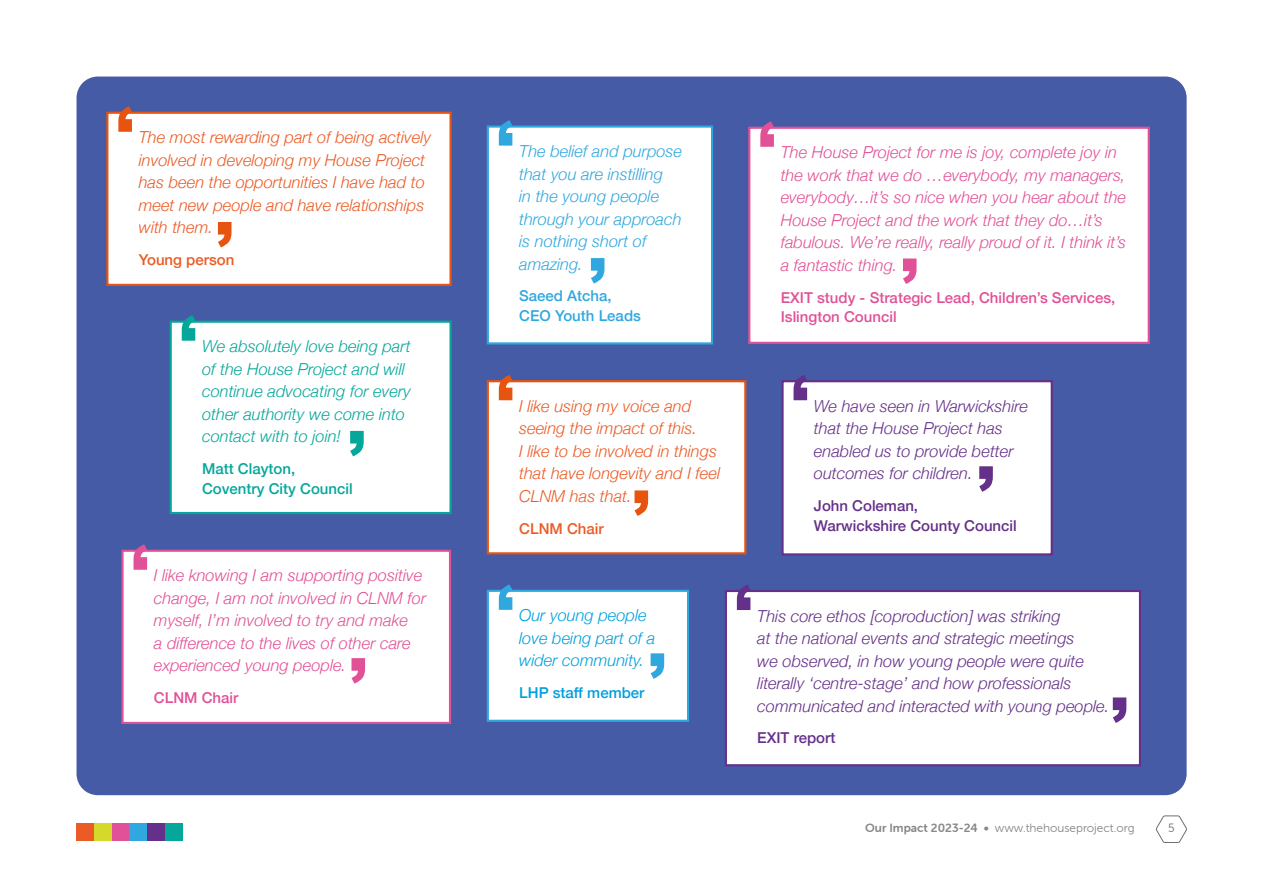
<style>
.page{position:relative;width:1263px;height:893px;background:#fff}
.page>*{position:absolute;margin:0;border:0;box-sizing:border-box;transform-origin:0 0}
.t1{font:italic 300 16.5px/22.5px "Helvetica Neue";color:#e15197}
.t2{font:italic 300 16.5px/22.5px "Helvetica Neue";color:#653089}
.t3{font:italic 300 16.5px/22.5px "Helvetica Neue";color:#eb5b25}
.t4{font:italic 300 16.5px/22.5px "Helvetica Neue";color:#05a79b}
.t5{font:italic 300 16.5px/22.5px "Helvetica Neue";color:#30a8df}
.t6{font:italic 300 16.5px/22.5px "Helvetica Neue";color:#009fdd}
.t7{font:500 15px/19.5px "Helvetica Neue";color:#e15197}
.t8{font:500 15px/19.5px "Helvetica Neue";color:#653089}
.t9{font:500 15px/19.5px "Helvetica Neue";color:#05a79b}
.t10{font:500 15px/19.5px "Helvetica Neue";color:#30a8df}
.t11{font:500 15px "Helvetica Neue";color:#eb5b25}
.t12{font:500 15px "Helvetica Neue";color:#009fdd}
.t13{font:12px "Museo Sans Rounded 300";color:#878787}
.t14{font:12px "Museo Sans Rounded 300";color:#706f6f}
.s1{font-family:"Museo Sans Rounded 700"}
</style>
<div class="page">
<svg style="left:1156px;top:816px;width:31px;height:27px"></svg>
<div style="left:77px;top:823px;width:17px;height:18px;background:#eb5b25"></div>
<div style="left:94px;top:823px;width:18px;height:18px;background:#d5da2a"></div>
<div style="left:112px;top:823px;width:18px;height:18px;background:#e15197"></div>
<div style="left:130px;top:823px;width:17px;height:18px;background:#30a8df"></div>
<div style="left:147px;top:823px;width:18px;height:18px;background:#653089"></div>
<div style="left:165px;top:823px;width:18px;height:18px;background:#05a79b"></div>
<div style="left:77px;top:77px;width:1109px;height:718px;background:#465ba6;border-radius:21px"></div>
<div style="left:106px;top:112px;width:346px;height:174px;background:#fff;border:2px solid #e6540f"></div>
<svg style="left:118px;top:106px;width:14px;height:26px"></svg>
<svg style="left:218px;top:222px;width:13px;height:25px"></svg>
<div style="left:487px;top:380px;width:259px;height:174px;background:#fff;border:2px solid #e6540f"></div>
<svg style="left:499px;top:375px;width:13px;height:25px"></svg>
<svg style="left:634px;top:490px;width:14px;height:26px"></svg>
<div style="left:170px;top:321px;width:282px;height:193px;background:#fff;border:2px solid #05a79b"></div>
<svg style="left:182px;top:315px;width:13px;height:26px"></svg>
<svg style="left:350px;top:431px;width:14px;height:25px"></svg>
<div style="left:748px;top:127px;width:402px;height:217px;background:#fff;border:2px solid #e15197"></div>
<svg style="left:760px;top:121px;width:14px;height:26px"></svg>
<svg style="left:903px;top:258px;width:13px;height:26px"></svg>
<div style="left:725px;top:590px;width:416px;height:176px;background:#fff;border:2px solid #653089"></div>
<svg style="left:737px;top:585px;width:13px;height:25px"></svg>
<svg style="left:1113px;top:697px;width:13px;height:26px"></svg>
<div style="left:121px;top:550px;width:330px;height:174px;background:#fff;border:2px solid #e15197"></div>
<svg style="left:134px;top:544px;width:13px;height:26px"></svg>
<svg style="left:351px;top:658px;width:14px;height:26px"></svg>
<div style="left:487px;top:125px;width:226px;height:219px;background:#fff;border:2px solid #30a8df"></div>
<svg style="left:499px;top:120px;width:13px;height:26px"></svg>
<svg style="left:591px;top:258px;width:13px;height:26px"></svg>
<div style="left:781px;top:380px;width:272px;height:175px;background:#fff;border:2px solid #653089"></div>
<svg style="left:793px;top:375px;width:14px;height:25px"></svg>
<svg style="left:979px;top:466px;width:14px;height:26px"></svg>
<div style="left:487px;top:590px;width:202px;height:132px;background:#fff;border:2px solid #30a8df"></div>
<svg style="left:499px;top:584px;width:13px;height:26px"></svg>
<svg style="left:651px;top:653px;width:13px;height:26px"></svg>
<p class="t3" style="left:139px;top:125px;width:294px">The most rewarding part of being actively involved in developing my House Project has been the opportunities I have had to meet new people and have relationships with them.</p>
<p class="t11" style="left:139px;top:248px;width:97px">Young person</p>
<p class="t4" style="left:202px;top:334px;width:210px">We absolutely love being part of the House Project and will continue advocating for every other authority we come into contact with to join!</p>
<p class="t9" style="left:202px;top:458px;width:152px">Matt Clayton,<br>Coventry City Council</p>
<p class="t1" style="left:154px;top:563px;width:274px">I like knowing I am supporting positive change, I am not involved in CLNM for myself, I’m involved to try and make<br>a difference to the lives of other care experienced young people.</p>
<p class="t7" style="left:154px;top:687px;width:86px">CLNM Chair</p>
<p class="t5" style="left:519px;top:139px;width:164px">The belief and purpose that you are instilling<br>in the young people through your approach is nothing short of amazing.</p>
<p class="t10" style="left:519px;top:285px;width:123px">Saeed Atcha,<br>CEO Youth Leads</p>
<p class="t3" style="left:519px;top:394px;width:202px">I like using my voice and seeing the impact of this.<br>I like to be involved in things that have longevity and I feel<br>CLNM has that.</p>
<p class="t11" style="left:519px;top:516px;width:86px">CLNM Chair</p>
<p class="t6" style="left:519px;top:603px;width:138px">Our young people love being part of a wider community.</p>
<p class="t12" style="left:519px;top:681px;width:127px">LHP staff member</p>
<p class="t1" style="left:781px;top:140px;width:347px">The House Project for me is joy, complete joy in the work that we do …everybody, my managers, everybody…it’s so nice when you hear about the House Project and the work that they do…it’s fabulous. We’re really, really proud of it. I think it’s a fantastic thing.</p>
<p class="t7" style="left:781px;top:286px;width:336px">EXIT study - Strategic Lead, Children’s Services,<br>Islington Council</p>
<p class="t2" style="left:814px;top:394px;width:215px">We have seen in Warwickshire that the House Project has enabled us to provide better outcomes for children.</p>
<p class="t8" style="left:814px;top:495px;width:204px">John Coleman,<br>Warwickshire County Council</p>
<p class="t2" style="left:757px;top:603px;width:354px">This core ethos [coproduction] was striking<br>at the national events and strategic meetings<br>we observed, in how young people were quite literally ‘centre-stage’ and how professionals communicated and interacted with young people.</p>
<p class="t8" style="left:757px;top:727px;width:80px">EXIT report</p>
<p class="t13" style="left:865px;top:822px;width:271px"><span class="s1">Our Impact 2023-24 •</span> www.thehouseproject.org</p>
<p class="t14" style="left:1168px;top:822px;width:8px">5</p>
</div>
